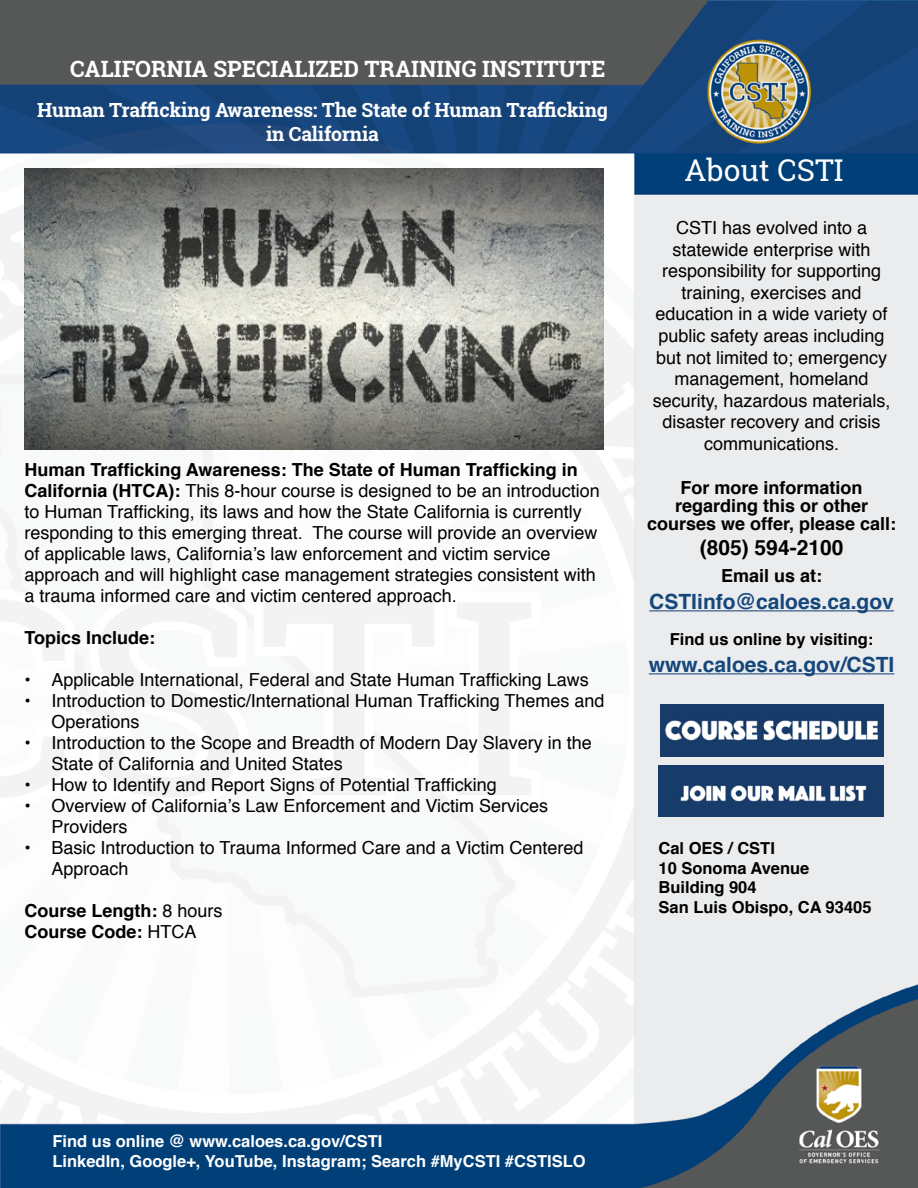
<style>
.page{position:relative;width:918px;height:1188px;background:#fff}
.page>*{position:absolute;margin:0;border:0;box-sizing:border-box;transform-origin:0 0}
.t1{font:30px "Roboto Slab";color:#fff}
.t2{font:700 22.5px "Roboto Slab";color:#fff}
.t3{font:700 21px "Helvetica";color:#15477c}
.t4{font:700 21px "Helvetica";color:#000}
.t5{font:700 19.5px/24px "Roboto Slab";letter-spacing:-.01em;color:#fff;text-align:center}
.t6{font:18px/21px "Helvetica";color:#000}
.t7{font:700 18px "Helvetica";color:#000}
.t8{font:700 16.5px/19.8px "Helvetica";color:#fff}
.t9{font:700 16.5px "Helvetica";color:#000}
.s1{font-weight:700}
.s2{font-weight:400}
</style>
<div class="page">
<img style="left:0;top:0;width:918px;height:1188px">
<img style="left:25px;top:168px;width:579px;height:282px">
<hr style="left:649px;top:610px;width:245px;height:1px;background:#15477c">
<hr style="left:649px;top:673px;width:245px;height:1px;background:#15477c">
<img style="left:660px;top:705px;width:223px;height:51px">
<img style="left:658px;top:766px;width:225px;height:51px">
<p class="t2" style="left:70px;top:54px;width:537px">CALIFORNIA SPECIALIZED TRAINING INSTITUTE</p>
<p class="t5" style="left:37px;top:98px;width:572px">Human Trafficking Awareness: The State of Human Trafficking in California</p>
<p class="t6" style="left:25px;top:460px;width:577px"><span class="s1">Human Trafficking Awareness: The State of Human Trafficking in California (HTCA):</span> This 8-hour course is designed to be an introduction to Human Trafficking, its laws and how the State California is currently responding to this emerging threat. The course will provide an overview of applicable laws, California’s law enforcement and victim service approach and will highlight case management strategies consistent with a trauma informed care and victim centered approach.</p>
<p class="t7" style="left:25px;top:623px;width:132px">Topics Include:</p>
<p class="t6" style="left:25px;top:670px;width:566px">• Applicable International, Federal and State Human Trafficking Laws</p>
<p class="t6" style="left:52px;top:691px;width:554px;text-indent:-27px">• Introduction to Domestic/International Human Trafficking Themes and<br>Operations</p>
<p class="t6" style="left:52px;top:733px;width:542px;text-indent:-27px">• Introduction to the Scope and Breadth of Modern Day Slavery in the<br>State of California and United States</p>
<p class="t6" style="left:25px;top:775px;width:474px">• How to Identify and Report Signs of Potential Trafficking</p>
<p class="t6" style="left:52px;top:796px;width:498px;text-indent:-27px">• Overview of California’s Law Enforcement and Victim Services<br>Providers</p>
<p class="t6" style="left:52px;top:838px;width:533px;text-indent:-27px">• Basic Introduction to Trauma Informed Care and a Victim Centered<br>Approach</p>
<p class="t7" style="left:25px;top:896px;width:200px">Course Length: <span class="s2">8 hours</span></p>
<p class="t7" style="left:25px;top:917px;width:174px">Course Code: <span class="s2">HTCA</span></p>
<p class="t1" style="left:685px;top:150px;width:160px">About CSTI</p>
<p class="t6" style="left:653px;top:217px;width:239px;line-height:21.6px;text-align:center">CSTI has evolved into a statewide enterprise with responsibility for supporting training, exercises and education in a wide variety of public safety areas including but not limited to; emergency management, homeland security, hazardous materials, disaster recovery and crisis communications.</p>
<p class="t7" style="left:681px;top:473px;width:184px">For more information</p>
<p class="t7" style="left:675px;top:491px;width:195px">regarding this or other</p>
<p class="t7" style="left:647px;top:509px;width:251px">courses we offer, please call:</p>
<p class="t4" style="left:700px;top:531px;width:145px">(805) 594-2100</p>
<p class="t7" style="left:721px;top:561px;width:103px">Email us at:</p>
<p class="t3" style="left:649px;top:585px;width:246px">CSTIinfo@caloes.ca.gov</p>
<p class="t9" style="left:670px;top:626px;width:205px">Find us online by visiting:</p>
<p class="t3" style="left:649px;top:648px;width:247px">www.caloes.ca.gov/CSTI</p>
<p class="t9" style="left:658px;top:835px;width:118px">Cal OES / CSTI</p>
<p class="t9" style="left:658px;top:855px;width:153px">10 Sonoma Avenue</p>
<p class="t9" style="left:658px;top:874px;width:100px">Building 904</p>
<p class="t9" style="left:658px;top:894px;width:215px">San Luis Obispo, CA 93405</p>
<p class="t8" style="left:52px;top:1132px;width:535px">Find us online @ www.caloes.ca.gov/CSTI<br>LinkedIn, Google+, YouTube, Instagram; Search #MyCSTI #CSTISLO</p>
</div>
